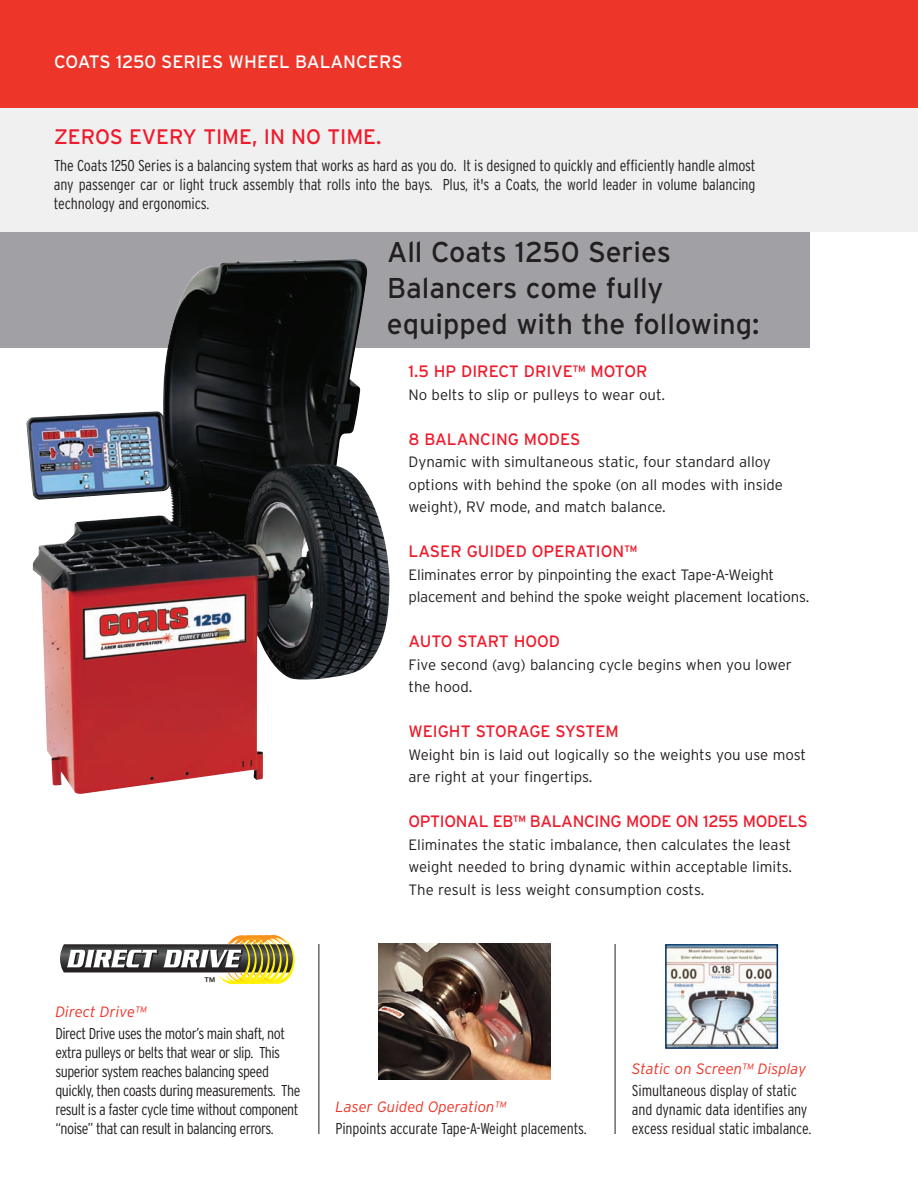
<style>
.page{position:relative;width:918px;height:1188px;background:#fff}
.page>*{position:absolute;margin:0;border:0;box-sizing:border-box;transform-origin:0 0}
.t1{font:28.65px/36px "Interstate";color:#231f20}
.t2{font:21px "Interstate";color:#ee1b2c}
.t3{font:18px "Interstate";color:#fff}
.t4{font:16.5px "Interstate";color:#ee1b2c}
.t5{font:16.5px "Interstate";letter-spacing:-.02em;color:#ee1b2c}
.t6{font:300 condensed 15.75px/18.9px "Interstate";letter-spacing:-.03em;color:#231f20;text-align:justify}
.t7{font:300 condensed 15.75px/18.9px "Interstate";letter-spacing:-.01em;color:#231f20}
.t8{font:300 15px/22.5px "Interstate";color:#231f20}
.t9{font:italic 300 15px "Interstate";color:#ee3529}
.t10{font:13.5px "Helvetica";color:#231f20}
</style>
<div class="page">
<div style="left:0;top:231px;width:810px;height:117px;background:#a1a1a5"></div>
<div style="left:0;top:107px;width:918px;height:124px;background:#f0f0f1"></div>
<div style="left:0;top:0;width:918px;height:108px;background:#ee3529"></div>
<svg style="left:60px;top:935px;width:235px;height:49px"></svg>
<img style="left:668px;top:947px;width:107px;height:99px">
<div style="left:665px;top:944px;width:113px;height:105px;border:2px solid #002e5e"></div>
<img style="left:378px;top:944px;width:173px;height:136px">
<img style="left:26px;top:259px;width:364px;height:535px">
<hr style="left:319px;top:944px;width:1px;height:190px;background:#231f20">
<hr style="left:615px;top:944px;width:1px;height:190px;background:#231f20">
<p class="t3" style="left:54px;top:52px;width:350px">COATS 1250 SERIES WHEEL BALANCERS</p>
<h2 class="t2" style="left:54px;top:125px;width:329px">ZEROS EVERY TIME, IN NO TIME.</h2>
<p class="t6" style="left:54px;top:156px;width:703px">The Coats 1250 Series is a balancing system that works as hard as you do. It is designed to quickly and efficiently handle almost any passenger car or light truck assembly that rolls into the bays. Plus, it's a Coats, the world leader in volume balancing technology and ergonomics.</p>
<h1 class="t1" style="left:387px;top:234px;width:374px">All Coats 1250 Series<br>Balancers come fully equipped with the following:</h1>
<p class="t4" style="left:409px;top:362px;width:241px">1.5 HP DIRECT DRIVE™ MOTOR</p>
<p class="t8" style="left:409px;top:383px;width:258px">No belts to slip or pulleys to wear out.</p>
<p class="t4" style="left:409px;top:430px;width:173px">8 BALANCING MODES</p>
<p class="t8" style="left:409px;top:451px;width:376px">Dynamic with simultaneous static, four standard alloy options with behind the spoke (on all modes with inside weight), RV mode, and match balance.</p>
<p class="t4" style="left:409px;top:542px;width:230px">LASER GUIDED OPERATION™</p>
<p class="t8" style="left:409px;top:563px;width:402px">Eliminates error by pinpointing the exact Tape-A-Weight placement and behind the spoke weight placement locations.</p>
<p class="t4" style="left:409px;top:632px;width:153px">AUTO START HOOD</p>
<p class="t8" style="left:409px;top:653px;width:385px">Five second (avg) balancing cycle begins when you lower the hood.</p>
<p class="t4" style="left:409px;top:722px;width:212px">WEIGHT STORAGE SYSTEM</p>
<p class="t8" style="left:409px;top:743px;width:399px">Weight bin is laid out logically so the weights you use most are right at your fingertips.</p>
<p class="t5" style="left:409px;top:812px;width:401px">OPTIONAL EB™ BALANCING MODE ON 1255 MODELS</p>
<p class="t8" style="left:409px;top:833px;width:385px;text-align:justify">Eliminates the static imbalance, then calculates the least weight needed to bring dynamic within acceptable limits.<br>The result is less weight consumption costs.</p>
<p class="t10" style="left:203px;top:974px;width:15px">™</p>
<p class="t9" style="left:56px;top:1003px;width:93px">Direct Drive™</p>
<p class="t6" style="left:55px;top:1024px;width:247px;text-align:left">Direct Drive uses the motor’s main shaft, not extra pulleys or belts that wear or slip. This superior system reaches balancing speed quickly, then coasts during measurements. The result is a faster cycle time without component “noise” that can result in balancing errors.</p>
<p class="t9" style="left:336px;top:1098px;width:172px">Laser Guided Operation™</p>
<p class="t7" style="left:336px;top:1119px;width:253px">Pinpoints accurate Tape-A-Weight placements.</p>
<p class="t9" style="left:632px;top:1060px;width:176px">Static on Screen™ Display</p>
<p class="t7" style="left:632px;top:1081px;width:181px">Simultaneous display of static and dynamic data identifies any excess residual static imbalance.</p>
</div>
